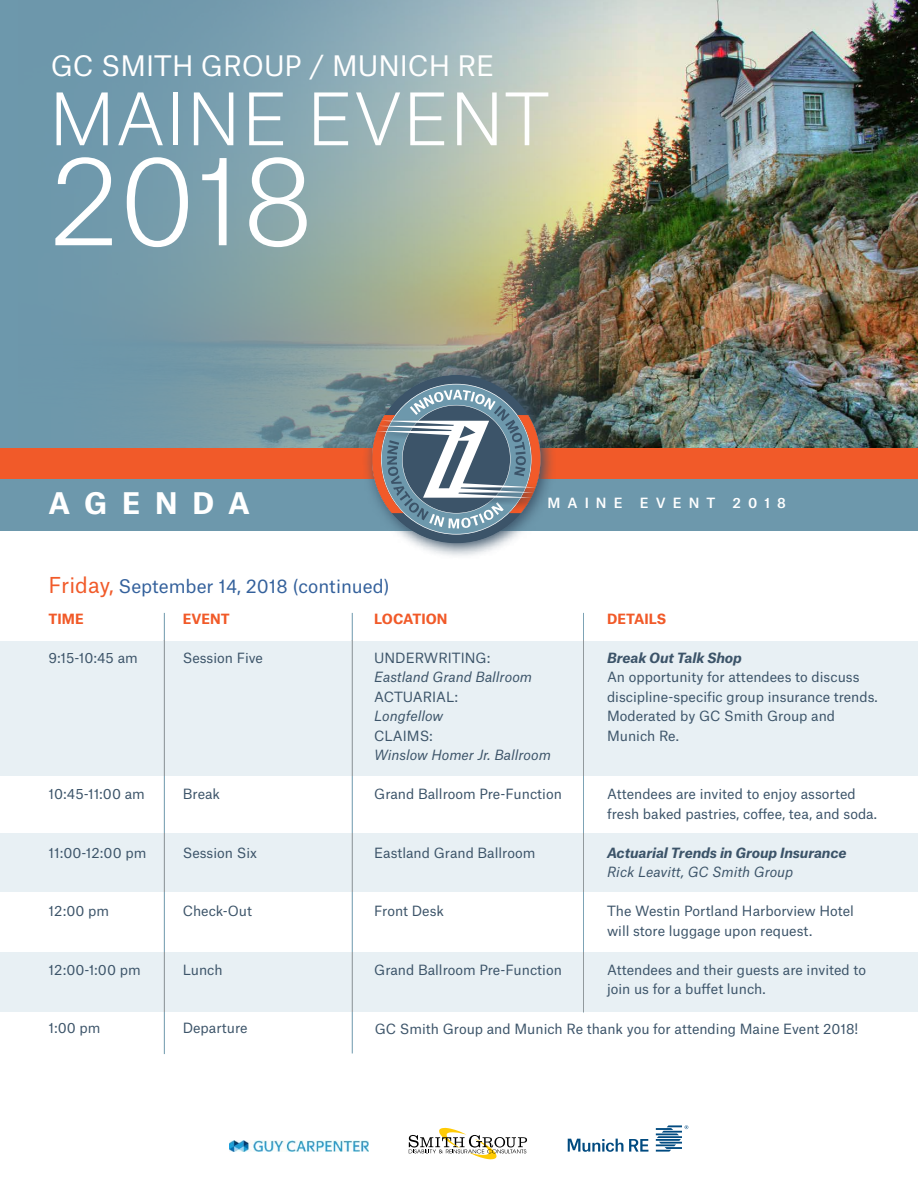
<style>
.page{position:relative;width:918px;height:1188px;background:#fff}
.page>*{position:absolute;margin:0;border:0;box-sizing:border-box;transform-origin:0 0}
.t1{font:300 117px "Munich Re";color:#fff}
.t2{font:300 69px "Munich Re";color:#fff}
.t3{font:700 28.5px "Munich Re";letter-spacing:.52em;color:#fff}
.t4{font:27px "Munich Re";color:#fff}
.t5{font:18px "Munich Re";color:#34619c}
.t6{font:13.5px/19.5px "Munich Re";color:#3c5469}
.t7{font:italic 13.5px "Munich Re";color:#3c5469}
.t8{font:italic 700 13.5px "Munich Re";color:#3c5469}
.t9{font:700 13.5px "Munich Re";color:#f15a29}
.t10{font:500 13.5px "Munich Re";letter-spacing:.52em;color:#fff}
.s1{font-size:21px;color:#f15a29}
</style>
<div class="page">
<img style="left:637px;top:0;width:281px;height:449px">
<img style="left:0;top:0;width:637px;height:449px">
<div style="left:0;top:953px;width:918px;height:59px;background:#e8f0f4"></div>
<div style="left:0;top:833px;width:918px;height:59px;background:#e8f0f4"></div>
<div style="left:0;top:641px;width:918px;height:135px;background:#e8f0f4"></div>
<div style="left:0;top:449px;width:918px;height:30px;background:#f15a29"></div>
<div style="left:0;top:479px;width:918px;height:51px;background:#6d98ac"></div>
<svg style="left:362px;top:365px;width:194px;height:191px"></svg>
<div style="left:372px;top:375px;width:168px;height:168px;background:#3c5469;border-radius:50%"></div>
<img style="left:372px;top:415px;width:168px;height:98px">
<div style="left:376px;top:419px;width:164px;height:86px;background:#3c5469;opacity:.96"></div>
<svg style="left:376px;top:384px;width:160px;height:151px"></svg>
<hr style="left:164px;top:613px;width:1px;height:441px;background:#6d98ac">
<hr style="left:352px;top:613px;width:1px;height:440px;background:#6d98ac">
<hr style="left:583px;top:613px;width:1px;height:399px;background:#6d98ac">
<svg style="left:409px;top:1128px;width:118px;height:31px"></svg>
<svg style="left:629px;top:1139px;width:19px;height:13px"></svg>
<svg style="left:568px;top:1139px;width:55px;height:13px"></svg>
<svg style="left:656px;top:1125px;width:32px;height:27px"></svg>
<img style="left:230px;top:1140px;width:138px;height:11px">
<h3 class="t4" style="left:51px;top:44px;width:445px">GC SMITH GROUP / MUNICH RE</h3>
<h2 class="t2" style="left:49px;top:65px;width:502px">MAINE EVENT</h2>
<h1 class="t1" style="left:49px;top:109px;width:267px">2018</h1>
<h3 class="t3" style="left:49px;top:480px;width:203px">AGENDA</h3>
<p class="t10" style="left:548px;top:492px;width:77px">MAINE</p>
<p class="t10" style="left:640px;top:492px;width:77px">EVENT</p>
<p class="t10" style="left:733px;top:492px;width:55px">2018</p>
<h3 class="t5" style="left:49px;top:572px;width:343px"><span class="s1">Friday,</span> September 14, 2018 (continued)</h3>
<p class="t9" style="left:49px;top:608px;width:37px">TIME</p>
<p class="t6" style="left:49px;top:647px;width:91px">9:15-10:45 am</p>
<p class="t9" style="left:183px;top:608px;width:48px">EVENT</p>
<p class="t6" style="left:183px;top:647px;width:82px">Session Five</p>
<p class="t6" style="left:49px;top:783px;width:98px">10:45-11:00 am</p>
<p class="t6" style="left:183px;top:783px;width:39px">Break</p>
<p class="t9" style="left:374px;top:608px;width:75px">LOCATION</p>
<p class="t6" style="left:374px;top:647px;width:118px">UNDERWRITING:</p>
<p class="t7" style="left:374px;top:666px;width:159px">Eastland Grand Ballroom</p>
<p class="t6" style="left:374px;top:685px;width:85px">ACTUARIAL:</p>
<p class="t7" style="left:374px;top:705px;width:70px">Longfellow</p>
<p class="t6" style="left:374px;top:724px;width:60px">CLAIMS:</p>
<p class="t7" style="left:374px;top:744px;width:178px">Winslow Homer Jr. Ballroom</p>
<p class="t6" style="left:374px;top:783px;width:189px">Grand Ballroom Pre-Function</p>
<p class="t6" style="left:49px;top:842px;width:99px">11:00-12:00 pm</p>
<p class="t6" style="left:183px;top:842px;width:76px">Session Six</p>
<p class="t6" style="left:374px;top:841px;width:163px">Eastland Grand Ballroom</p>
<p class="t6" style="left:49px;top:900px;width:62px">12:00 pm</p>
<p class="t6" style="left:183px;top:900px;width:71px">Check-Out</p>
<p class="t6" style="left:374px;top:900px;width:71px">Front Desk</p>
<p class="t6" style="left:49px;top:959px;width:94px">12:00-1:00 pm</p>
<p class="t6" style="left:183px;top:959px;width:41px">Lunch</p>
<p class="t6" style="left:374px;top:958px;width:189px">Grand Ballroom Pre-Function</p>
<p class="t9" style="left:607px;top:608px;width:61px">DETAILS</p>
<p class="t8" style="left:607px;top:647px;width:136px">Break Out Talk Shop</p>
<p class="t6" style="left:607px;top:666px;width:272px">An opportunity for attendees to discuss discipline-specific group insurance trends.<br>Moderated by GC Smith Group and<br>Munich Re.</p>
<p class="t6" style="left:607px;top:783px;width:272px">Attendees are invited to enjoy assorted fresh baked pastries, coffee, tea, and soda.</p>
<p class="t8" style="left:607px;top:842px;width:241px">Actuarial Trends in Group Insurance</p>
<p class="t7" style="left:607px;top:861px;width:188px">Rick Leavitt, GC Smith Group</p>
<p class="t6" style="left:607px;top:900px;width:249px">The Westin Portland Harborview Hotel will store luggage upon request.</p>
<p class="t6" style="left:607px;top:958px;width:261px">Attendees and their guests are invited to join us for a buffet lunch.</p>
<p class="t6" style="left:49px;top:1017px;width:53px">1:00 pm</p>
<p class="t6" style="left:183px;top:1017px;width:66px">Departure</p>
<p class="t6" style="left:375px;top:1017px;width:485px">GC Smith Group and Munich Re thank you for attending Maine Event 2018!</p>
</div>
